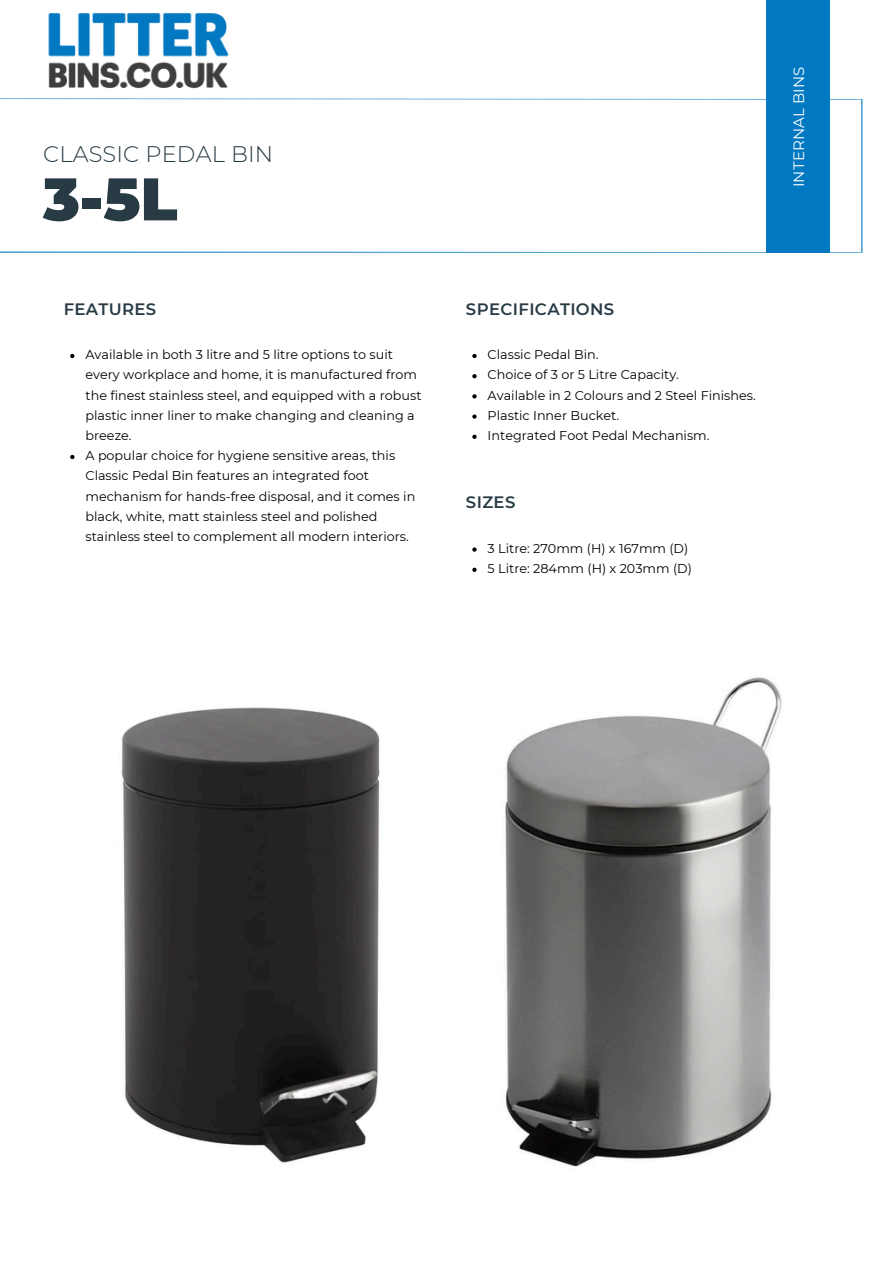
<style>
.page{position:relative;width:894px;height:1264px;background:#fff}
.page>*{position:absolute;margin:0;border:0;box-sizing:border-box;transform-origin:0 0}
.t1{font:900 60px "Montserrat";color:#283b45}
.t2{font:300 22.5px "Montserrat";letter-spacing:.005em;color:#283b45}
.t3{font:600 16.5px "Montserrat";letter-spacing:.02em;color:#283b45}
.t4{font:15px "Montserrat";letter-spacing:.01em;color:#fff}
.t5{font:12.75px/20.2px "Montserrat";color:#000}
</style>
<div class="page">
<svg style="left:0;top:98px;width:862px;height:155px"></svg>
<div style="left:765px;top:0;width:64px;height:252px;background:#0078c2"></div>
<img style="left:48px;top:13px;width:181px;height:76px">
<img style="left:505px;top:677px;width:277px;height:490px">
<img style="left:121px;top:707px;width:259px;height:456px">
<svg style="left:70px;top:354px;width:4px;height:4px"></svg>
<svg style="left:70px;top:455px;width:4px;height:4px"></svg>
<svg style="left:472px;top:354px;width:4px;height:4px"></svg>
<svg style="left:472px;top:374px;width:4px;height:4px"></svg>
<svg style="left:472px;top:394px;width:4px;height:4px"></svg>
<svg style="left:472px;top:414px;width:4px;height:5px"></svg>
<svg style="left:472px;top:434px;width:4px;height:5px"></svg>
<svg style="left:472px;top:547px;width:4px;height:4px"></svg>
<svg style="left:472px;top:567px;width:4px;height:5px"></svg>
<p class="t2" style="left:43px;top:140px;width:231px">CLASSIC PEDAL BIN</p>
<p class="t1" style="left:43px;top:162px;width:136px">3-5L</p>
<h2 class="t3" style="left:64px;top:299px;width:94px">FEATURES</h2>
<h1 class="t3" style="left:466px;top:299px;width:150px">SPECIFICATIONS</h1>
<h4 class="t5" style="left:85px;top:344px;width:337px">Available in both 3 litre and 5 litre options to suit every workplace and home, it is manufactured from the finest stainless steel, and equipped with a robust plastic inner liner to make changing and cleaning a breeze.</h4>
<h4 class="t5" style="left:85px;top:445px;width:331px">A popular choice for hygiene sensitive areas, this Classic Pedal Bin features an integrated foot mechanism for hands-free disposal, and it comes in black, white, matt stainless steel and polished stainless steel to complement all modern interiors.</h4>
<h3 class="t5" style="left:487px;top:344px;width:112px">Classic Pedal Bin.</h3>
<p class="t5" style="left:487px;top:365px;width:193px">Choice of 3 or 5 Litre Capacity.</p>
<p class="t5" style="left:487px;top:385px;width:269px">Available in 2 Colours and 2 Steel Finishes.</p>
<h3 class="t5" style="left:487px;top:405px;width:133px">Plastic Inner Bucket.</h3>
<p class="t5" style="left:487px;top:425px;width:223px">Integrated Foot Pedal Mechanism.</p>
<p class="t3" style="left:466px;top:492px;width:51px">SIZES</p>
<h3 class="t5" style="left:487px;top:538px;width:202px">3 Litre: 270mm (H) x 167mm (D)</h3>
<p class="t5" style="left:487px;top:558px;width:206px">5 Litre: 284mm (H) x 203mm (D)</p>
<p class="t4" style="left:789px;top:187px;width:124px;rotate:-90deg">WHEELED BINS</p>
<p class="t4" style="left:789px;top:187px;width:122px;rotate:-90deg">INTERNAL BINS</p>
</div>
